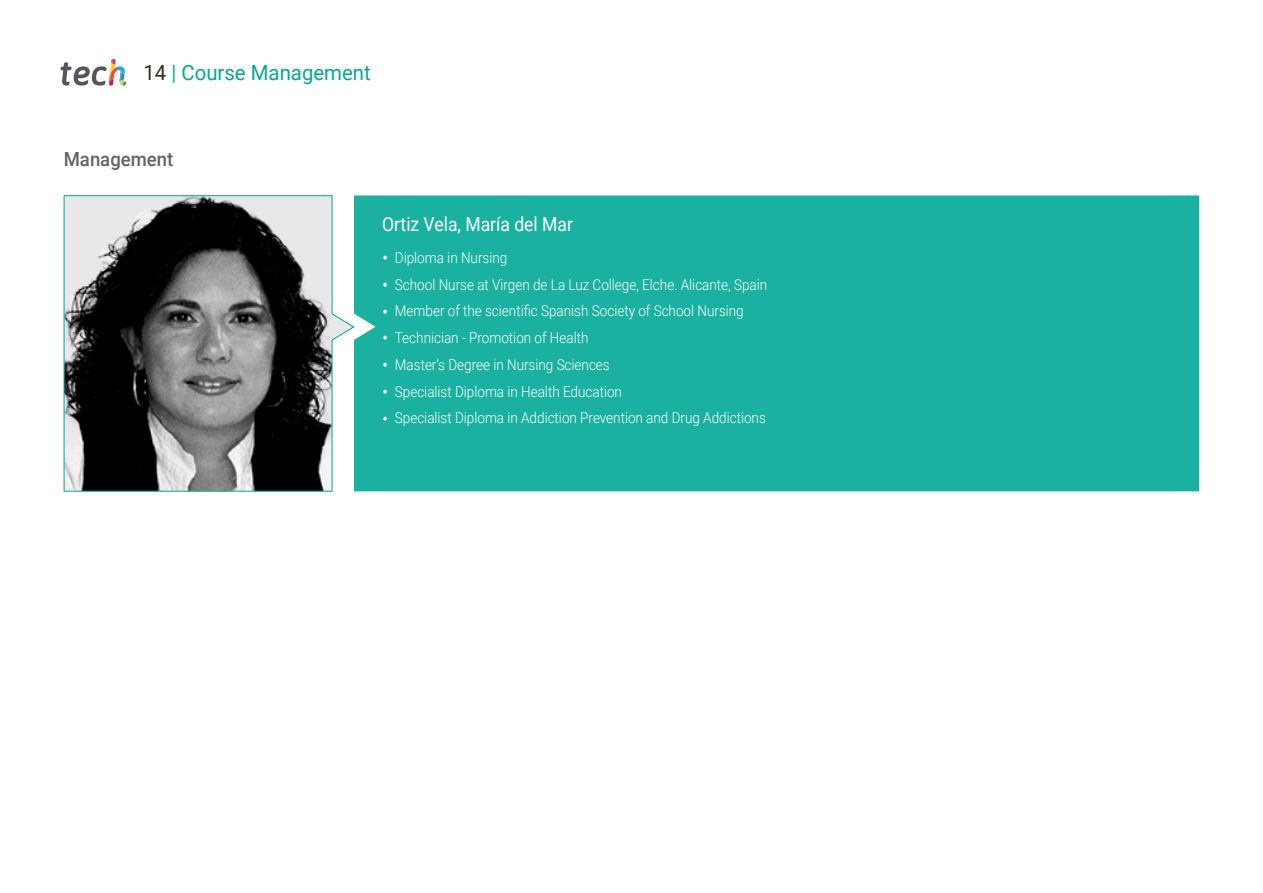
<style>
.page{position:relative;width:1263px;height:893px;background:#fff}
.page>*{position:absolute;margin:0;border:0;box-sizing:border-box;transform-origin:0 0}
.t1{font:21px "Roboto";color:#00a996}
.t2{font:19.5px "Roboto";color:#fff;scale:.9 1}
.t3{font:500 19.5px "Roboto";color:#61646a;scale:.95 1}
.t4{font:300 15px/26.7px "Roboto";color:#fff;scale:.9 1}
.s1{color:#312e20}
</style>
<div class="page">
<svg style="left:61px;top:59px;width:65px;height:27px"></svg>
<svg style="left:64px;top:195px;width:290px;height:297px;background:#696b6b"></svg>
<div style="left:354px;top:195px;width:845px;height:296px;background:#1ab1a0"></div>
<svg style="left:383px;top:255px;width:4px;height:5px"></svg>
<svg style="left:383px;top:282px;width:4px;height:5px"></svg>
<svg style="left:383px;top:309px;width:4px;height:5px"></svg>
<svg style="left:383px;top:335px;width:4px;height:5px"></svg>
<svg style="left:383px;top:362px;width:4px;height:5px"></svg>
<svg style="left:383px;top:389px;width:4px;height:5px"></svg>
<svg style="left:383px;top:416px;width:4px;height:5px"></svg>
<h1 class="t1" style="left:144px;top:57px;width:229px"><span class="s1">14</span> | Course Management</h1>
<h2 class="t3" style="left:64px;top:145px;width:117px">Management</h2>
<h2 class="t2" style="left:382px;top:210px;width:214px">Ortiz Vela, María del Mar</h2>
<p class="t4" style="left:395px;top:244px;width:415px">Diploma in Nursing<br>School Nurse at Virgen de La Luz College, Elche. Alicante, Spain Member of the scientific Spanish Society of School Nursing Technician - Promotion of Health<br>Master’s Degree in Nursing Sciences<br>Specialist Diploma in Health Education<br>Specialist Diploma in Addiction Prevention and Drug Addictions</p>
</div>
